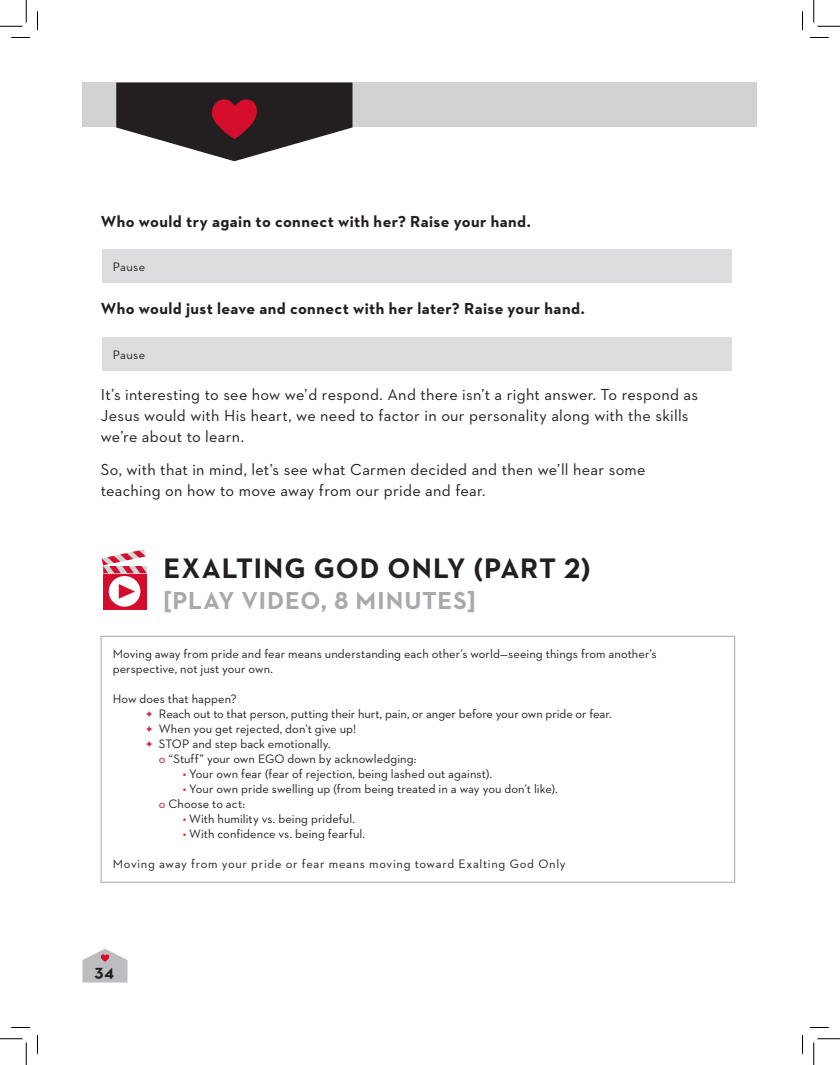
<style>
.page{position:relative;width:840px;height:1065px;background:#fff}
.page>*{position:absolute;margin:0;border:0;box-sizing:border-box;transform-origin:0 0}
.t1{font:700 28.75px "Neutraface 2 Text";letter-spacing:.03em;color:#231f20}
.t2{font:700 25px "Neutraface 2 Text";letter-spacing:.04em;color:#a8a9ad}
.t3{font:700 17.5px "Neutraface 2 Text";color:#231f20}
.t4{font:16.25px/21.2px "Neutraface 2 Text";letter-spacing:.015em;color:#231f20}
.t5{font:700 16.25px "Neutraface 2 Text";letter-spacing:.025em;color:#231f20}
.t6{font:12.5px/15px "Neutraface 2 Text";letter-spacing:.005em;color:#231f20}
.t7{font:12.5px "Neutraface 2 Text";letter-spacing:.055em;color:#231f20}
.s1{font-weight:700;color:#d30d2b}
.s2{color:#d30d2b}
</style>
<div class="page">
<div style="left:82px;top:82px;width:676px;height:46px;background:#d1d2d4"></div>
<svg style="left:116px;top:82px;width:236px;height:79px"></svg>
<div style="left:102px;top:249px;width:630px;height:34px;background:#dcdddf"></div>
<div style="left:102px;top:337px;width:630px;height:34px;background:#dcdddf"></div>
<div style="left:103px;top:574px;width:44px;height:36px;background:#d30d2b"></div>
<div style="left:109px;top:576px;width:31px;height:31px;background:#fff;border-radius:50%"></div>
<svg style="left:119px;top:584px;width:16px;height:15px"></svg>
<svg style="left:102px;top:549px;width:45px;height:24px"></svg>
<div style="left:101px;top:636px;width:634px;height:247px;border:1px solid #a8a9ad"></div>
<svg style="left:82px;top:949px;width:46px;height:33px"></svg>
<svg style="left:11px;top:37px;width:19px;height:1px"></svg>
<svg style="left:810px;top:37px;width:19px;height:1px"></svg>
<svg style="left:11px;top:1027px;width:19px;height:1px"></svg>
<svg style="left:810px;top:1027px;width:19px;height:1px"></svg>
<svg style="left:37px;top:11px;width:1px;height:19px"></svg>
<svg style="left:37px;top:1035px;width:1px;height:19px"></svg>
<svg style="left:802px;top:11px;width:1px;height:19px"></svg>
<svg style="left:802px;top:1035px;width:1px;height:19px"></svg>
<svg style="left:0;top:0;width:27px;height:27px"></svg>
<svg style="left:0;top:1039px;width:27px;height:26px"></svg>
<svg style="left:814px;top:0;width:26px;height:27px"></svg>
<svg style="left:814px;top:1039px;width:26px;height:26px"></svg>
<h3 class="t5" style="left:101px;top:212px;width:432px">Who would try again to connect with her? Raise your hand.</h3>
<p class="t6" style="left:113px;top:259px;width:34px">Pause</p>
<h3 class="t5" style="left:101px;top:298px;width:485px">Who would just leave and connect with her later? Raise your hand.</h3>
<p class="t6" style="left:113px;top:347px;width:34px">Pause</p>
<h3 class="t4" style="left:101px;top:384px;width:599px">It’s interesting to see how we’d respond. And there isn’t a right answer. To respond as<br>Jesus would with His heart, we need to factor in our personality along with the skills we’re about to learn.</h3>
<h3 class="t4" style="left:101px;top:459px;width:546px">So, with that in mind, let’s see what Carmen decided and then we’ll hear some teaching on how to move away from our pride and fear.</h3>
<h1 class="t1" style="left:164px;top:549px;width:429px">EXALTING GOD ONLY (PART 2)</h1>
<h2 class="t2" style="left:164px;top:584px;width:314px">[PLAY VIDEO, 8 MINUTES]</h2>
<p class="t6" style="left:113px;top:646px;width:546px">Moving away from pride and fear means understanding each other’s world—seeing things from another’s perspective, not just your own.</p>
<p class="t6" style="left:113px;top:691px;width:125px">How does that happen?</p>
<p class="t6" style="left:146px;top:706px;width:467px"><span class="s1">+</span> Reach out to that person, putting their hurt, pain, or anger before your own pride or fear.</p>
<p class="t6" style="left:146px;top:721px;width:211px"><span class="s1">+</span> When you get rejected, don’t give up!</p>
<p class="t6" style="left:146px;top:736px;width:186px"><span class="s1">+</span> STOP and step back emotionally.</p>
<p class="t6" style="left:159px;top:751px;width:259px"><span class="s2">o</span> “Stuff” your own EGO down by acknowledging:</p>
<p class="t6" style="left:183px;top:766px;width:311px"><span class="s2">•</span> Your own fear (fear of rejection, being lashed out against).</p>
<p class="t6" style="left:159px;top:781px;width:400px;text-indent:24px"><span class="s2">•</span> Your own pride swelling up (from being treated in a way you don’t like). <span class="s2">o</span> Choose to act:</p>
<p class="t6" style="left:183px;top:811px;width:174px"><span class="s2">•</span> With humility vs. being prideful.</p>
<p class="t6" style="left:183px;top:826px;width:184px"><span class="s2">•</span> With confidence vs. being fearful.</p>
<p class="t7" style="left:113px;top:856px;width:455px">Moving away from your pride or fear means moving toward Exalting God Only</p>
<h3 class="t3" style="left:95px;top:960px;width:21px">34</h3>
</div>
